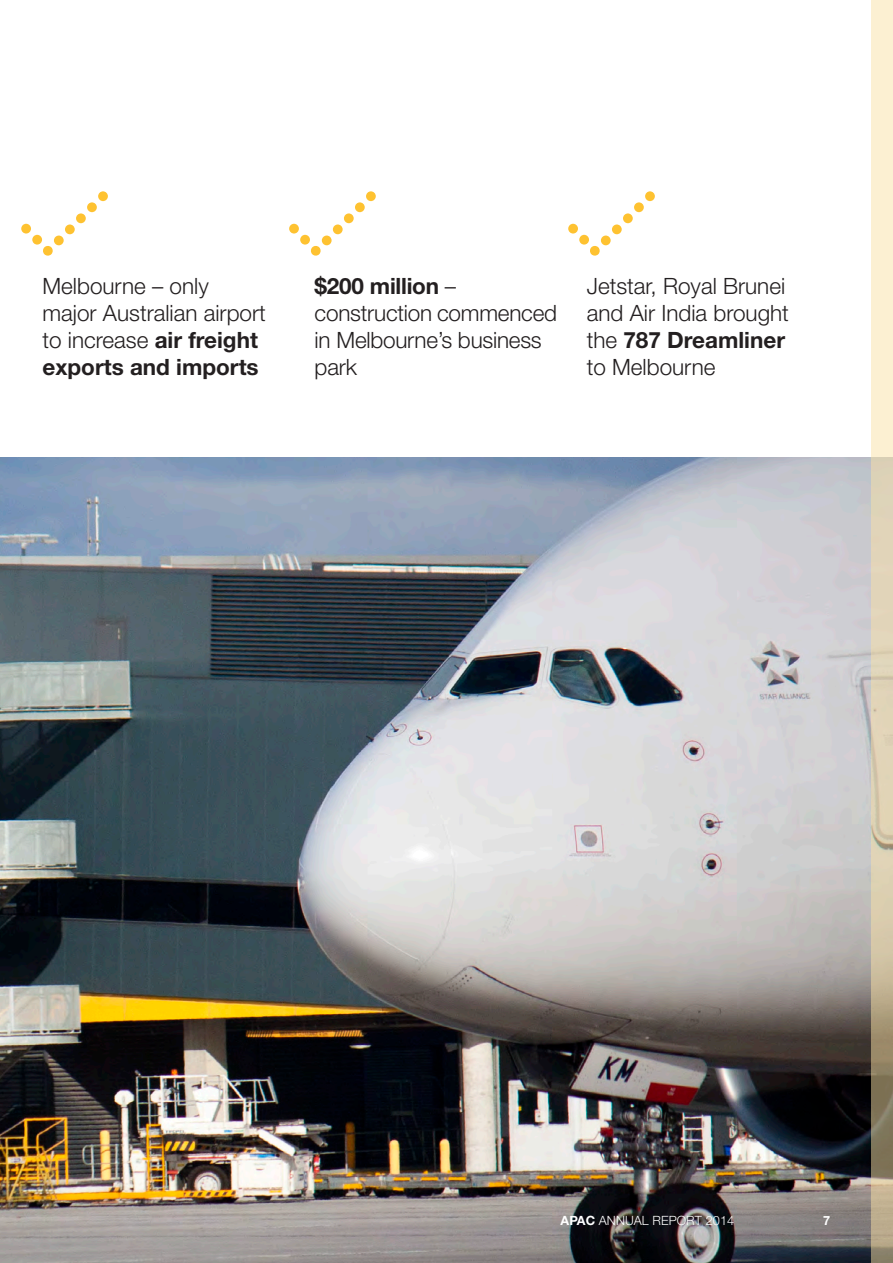
<style>
.page{position:relative;width:893px;height:1263px;background:#fff}
.page>*{position:absolute;margin:0;border:0;box-sizing:border-box;transform-origin:0 0}
.F_text{font:300 22.5px/27px "Helvetica Neue LT";color:#231f20}
.text_1{font:300 12.75px "Helvetica Neue LT";letter-spacing:.005em;color:#fff}
.text_1-2{font:700 12.75px "Helvetica Neue LT";color:#fff}
.s1{font-weight:700}
</style>
<div class="page">
<img style="left:0;top:457px;width:872px;height:806px">
<svg style="left:43px;top:246px;width:10px;height:10px"></svg>
<div style="left:32px;top:235px;width:10px;height:10px;background:#fec231;border-radius:50%"></div>
<div style="left:21px;top:224px;width:10px;height:10px;background:#fec231;border-radius:50%"></div>
<div style="left:54px;top:236px;width:10px;height:9px;background:#fec231;border-radius:50%"></div>
<div style="left:65px;top:224px;width:10px;height:10px;background:#fec231;border-radius:50%"></div>
<div style="left:76px;top:213px;width:10px;height:10px;background:#fec231;border-radius:50%"></div>
<div style="left:87px;top:202px;width:10px;height:10px;background:#fec231;border-radius:50%"></div>
<div style="left:98px;top:191px;width:10px;height:10px;background:#fec231;border-radius:50%"></div>
<svg style="left:310px;top:246px;width:11px;height:10px"></svg>
<div style="left:300px;top:235px;width:10px;height:10px;background:#fec231;border-radius:50%"></div>
<div style="left:289px;top:224px;width:10px;height:10px;background:#fec231;border-radius:50%"></div>
<div style="left:322px;top:236px;width:10px;height:9px;background:#fec231;border-radius:50%"></div>
<div style="left:333px;top:224px;width:10px;height:10px;background:#fec231;border-radius:50%"></div>
<div style="left:344px;top:213px;width:10px;height:10px;background:#fec231;border-radius:50%"></div>
<div style="left:355px;top:202px;width:10px;height:10px;background:#fec231;border-radius:50%"></div>
<div style="left:366px;top:191px;width:10px;height:10px;background:#fec231;border-radius:50%"></div>
<svg style="left:590px;top:246px;width:10px;height:10px"></svg>
<div style="left:579px;top:235px;width:10px;height:10px;background:#fec231;border-radius:50%"></div>
<div style="left:568px;top:224px;width:10px;height:10px;background:#fec231;border-radius:50%"></div>
<div style="left:601px;top:236px;width:10px;height:9px;background:#fec231;border-radius:50%"></div>
<div style="left:612px;top:224px;width:10px;height:10px;background:#fec231;border-radius:50%"></div>
<div style="left:623px;top:213px;width:10px;height:10px;background:#fec231;border-radius:50%"></div>
<div style="left:634px;top:202px;width:10px;height:10px;background:#fec231;border-radius:50%"></div>
<div style="left:645px;top:191px;width:10px;height:10px;background:#fec231;border-radius:50%"></div>
<svg style="left:872px;top:0;width:21px;height:1263px;background:#d9cdaf"></svg>
<p class="F_text" style="left:43px;top:272px;width:225px">Melbourne – only major Australian airport to increase <span class="s1">air freight exports and imports</span></p>
<p class="F_text" style="left:315px;top:272px;width:244px"><span class="s1">$200 million</span> – construction commenced in Melbourne’s business park</p>
<p class="F_text" style="left:587px;top:272px;width:204px">Jetstar, Royal Brunei and Air India brought the <span class="s1">787 Dreamliner </span>to Melbourne</p>
<p class="text_1" style="left:560px;top:1212px;width:175px"><span class="s1">APAC</span> ANNUAL REPORT 2014</p>
<p class="text_1-2" style="left:823px;top:1212px;width:9px">7</p>
</div>
